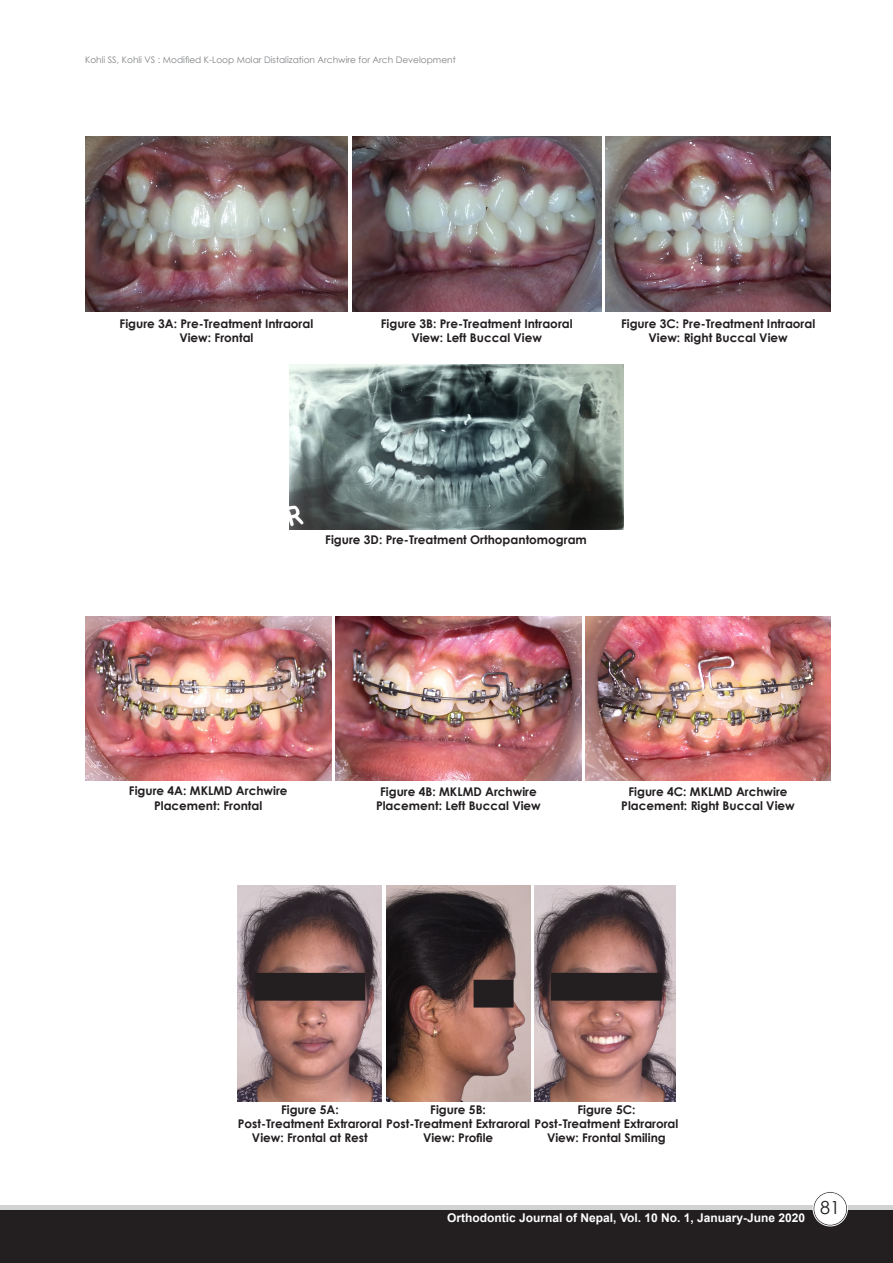
<style>
.page{position:relative;width:893px;height:1263px;background:#fff}
.page>*{position:absolute;margin:0;border:0;box-sizing:border-box;transform-origin:0 0}
.t1{font:18px "Century Gothic";color:#231f20}
.t2{font:700 12px/14.4px "Century Gothic";color:#231f20;text-align:center}
.t3{font:700 12px "Arial";color:#fff}
.t4{font:9px "Century Gothic";color:#808285}
</style>
<div class="page">
<div style="left:0;top:1205px;width:893px;height:58px;background:linear-gradient(to right,#d1d2d4,#d1d2d4)"></div>
<div style="left:0;top:1211px;width:893px;height:52px;background:#231f20"></div>
<div style="left:814px;top:1192px;width:33px;height:33px;background:#fff;border-radius:50%"></div>
<div style="left:813px;top:1192px;width:34px;height:34px;border:1px solid #231f20;border-radius:50%"></div>
<div style="left:813px;top:1191px;width:35px;height:35px;border:1px solid #fff;border-radius:50%"></div>
<img style="left:85px;top:136px;width:263px;height:175px">
<img style="left:352px;top:136px;width:249px;height:175px">
<img style="left:606px;top:136px;width:225px;height:175px">
<img style="left:289px;top:364px;width:334px;height:166px">
<img style="left:85px;top:617px;width:246px;height:164px">
<img style="left:335px;top:617px;width:246px;height:164px">
<img style="left:585px;top:617px;width:246px;height:164px">
<img style="left:238px;top:886px;width:144px;height:216px">
<img style="left:386px;top:886px;width:144px;height:216px">
<img style="left:534px;top:886px;width:142px;height:216px">
<div style="left:255px;top:973px;width:110px;height:27px;background:#231f20"></div>
<div style="left:551px;top:973px;width:110px;height:27px;background:#231f20"></div>
<div style="left:474px;top:980px;width:39px;height:27px;background:#231f20"></div>
<p class="t4" style="left:85px;top:54px;width:372px">Kohli SS, Kohli VS : Modified K-Loop Molar Distalization Archwire for Arch Development</p>
<p class="t2" style="left:120px;top:316px;width:195px">Figure 3A: Pre-Treatment Intraoral<br>View: Frontal</p>
<p class="t2" style="left:381px;top:316px;width:193px">Figure 3B: Pre-Treatment Intraoral<br>View: Left Buccal View</p>
<p class="t2" style="left:621px;top:316px;width:196px">Figure 3C: Pre-Treatment Intraoral<br>View: Right Buccal View</p>
<p class="t2" style="left:325px;top:532px;width:263px">Figure 3D: Pre-Treatment Orthopantomogram</p>
<p class="t2" style="left:129px;top:783px;width:160px">Figure 4A: MKLMD Archwire<br>Placement: Frontal</p>
<p class="t2" style="left:376px;top:784px;width:166px">Figure 4B: MKLMD Archwire<br>Placement: Left Buccal View</p>
<p class="t2" style="left:621px;top:784px;width:175px">Figure 4C: MKLMD Archwire<br>Placement: Right Buccal View</p>
<p class="t2" style="left:281px;top:1101px;width:59px">Figure 5A:</p>
<p class="t2" style="left:238px;top:1116px;width:442px">Post-Treatment Extraroral Post-Treatment Extraroral Post-Treatment Extraroral</p>
<p class="t2" style="left:252px;top:1130px;width:117px">View: Frontal at Rest</p>
<p class="t2" style="left:430px;top:1101px;width:57px">Figure 5B:</p>
<p class="t2" style="left:423px;top:1130px;width:72px">View: Profile</p>
<p class="t2" style="left:577px;top:1101px;width:60px">Figure 5C:</p>
<p class="t2" style="left:547px;top:1130px;width:120px">View: Frontal Smiling</p>
<p class="t3" style="left:447px;top:1209px;width:359px">Orthodontic Journal of Nepal, Vol. 10 No. 1, January-June 2020</p>
<h1 class="t1" style="left:820px;top:1195px;width:21px">81</h1>
</div>
